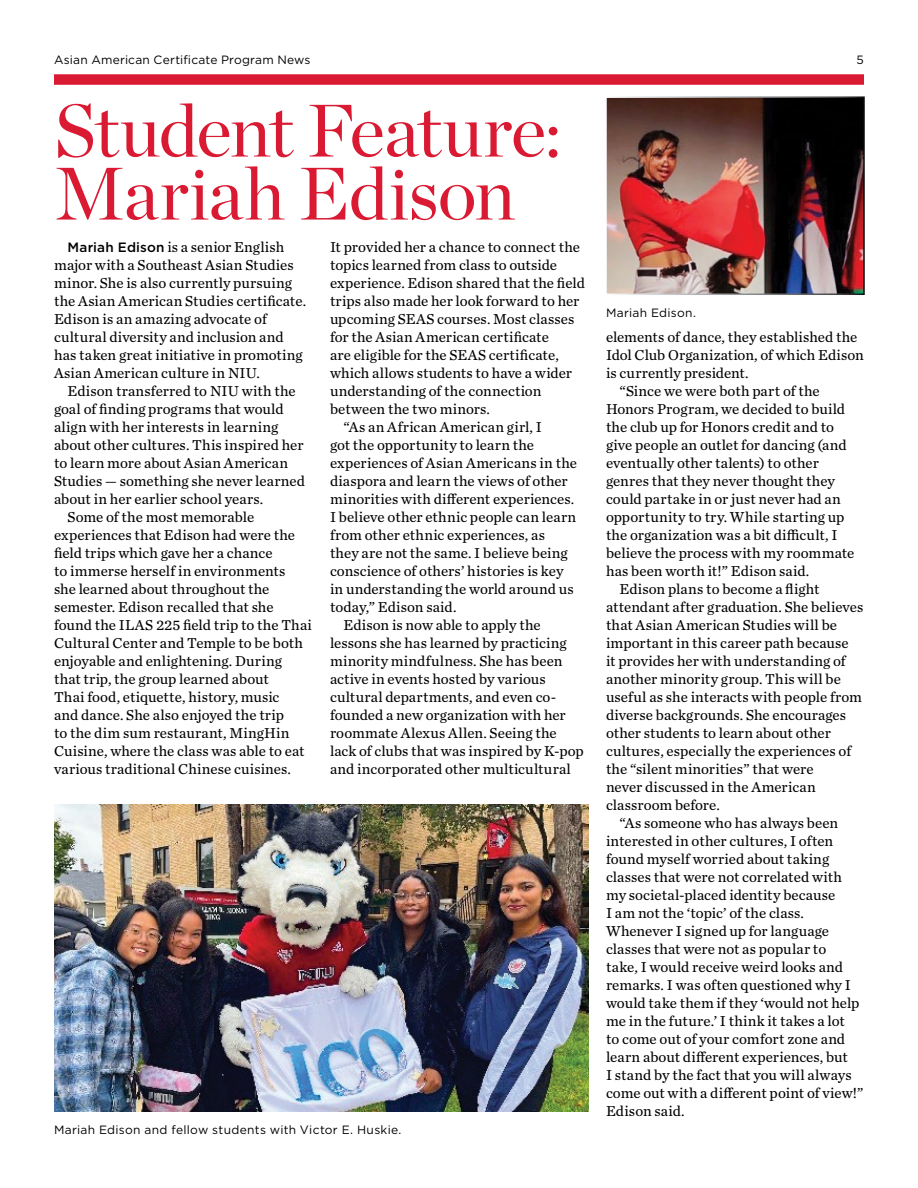
<style>
.page{position:relative;width:918px;height:1188px;background:#fff}
.page>*{position:absolute;margin:0;border:0;box-sizing:border-box;transform-origin:0 0}
._2021_omis_red_larger_headline_-h1{font:74.25px/63px "Chronicle Display";letter-spacing:-.015em;color:#da1a32}
._2021_body_text_-p{font:15px/18px "Chronicle Text G2";letter-spacing:.005em;color:#000}
.Newsletter_cutline{font:12px "Gotham";letter-spacing:.02em;color:#000}
.s1{font-family:"Gotham";font-weight:500;font-size:13.5px}
</style>
<div class="page">
<div style="left:54px;top:74px;width:810px;height:11px;background:#da1a32"></div>
<img style="left:608px;top:99px;width:254px;height:193px">
<div style="left:605px;top:96px;width:260px;height:199px;border:2px solid #fff"></div>
<img style="left:54px;top:804px;width:534px;height:307px">
<p class="Newsletter_cutline" style="left:54px;top:52px;width:258px">Asian American Certificate Program News</p>
<p class="Newsletter_cutline" style="left:857px;top:52px;width:9px">5</p>
<h1 class="_2021_omis_red_larger_headline_-h1" style="left:54px;top:94px;width:509px">Student Feature:<br>Mariah Edison</h1>
<p class="_2021_body_text_-p" style="left:54px;top:237px;width:254px;text-indent:14px"><span class="s1">Mariah Edison</span> is a senior English major with a Southeast Asian Studies minor. She is also currently pursuing the Asian American Studies certificate.<br>Edison is an amazing advocate of cultural diversity and inclusion and has taken great initiative in promoting Asian American culture in NIU.</p>
<p class="_2021_body_text_-p" style="left:54px;top:381px;width:253px;text-indent:14px">Edison transferred to NIU with the goal of finding programs that would align with her interests in learning about other cultures. This inspired her to learn more about Asian American Studies — something she never learned about in her earlier school years.</p>
<p class="_2021_body_text_-p" style="left:54px;top:507px;width:260px;text-indent:14px">Some of the most memorable experiences that Edison had were the field trips which gave her a chance<br>to immerse herself in environments<br>she learned about throughout the semester. Edison recalled that she found the ILAS 225 field trip to the Thai Cultural Center and Temple to be both enjoyable and enlightening. During that trip, the group learned about<br>Thai food, etiquette, history, music<br>and dance. She also enjoyed the trip<br>to the dim sum restaurant, MingHin Cuisine, where the class was able to eat various traditional Chinese cuisines.</p>
<p class="_2021_body_text_-p" style="left:330px;top:237px;width:256px">It provided her a chance to connect the topics learned from class to outside experience. Edison shared that the field trips also made her look forward to her upcoming SEAS courses. Most classes for the Asian American certificate<br>are eligible for the SEAS certificate, which allows students to have a wider understanding of the connection between the two minors.</p>
<p class="_2021_body_text_-p" style="left:330px;top:417px;width:249px;text-indent:14px">“As an African American girl, I<br>got the opportunity to learn the experiences of Asian Americans in the diaspora and learn the views of other minorities with different experiences.<br>I believe other ethnic people can learn from other ethnic experiences, as they are not the same. I believe being conscience of others’ histories is key in understanding the world around us today,” Edison said.</p>
<p class="_2021_body_text_-p" style="left:330px;top:615px;width:255px;text-indent:14px">Edison is now able to apply the lessons she has learned by practicing minority mindfulness. She has been active in events hosted by various cultural departments, and even co&shy;founded a new organization with her roommate Alexus Allen. Seeing the lack of clubs that was inspired by K-pop and incorporated other multicultural</p>
<p class="Newsletter_cutline" style="left:54px;top:1122px;width:349px">Mariah Edison and fellow students with Victor E. Huskie.</p>
<p class="Newsletter_cutline" style="left:606px;top:305px;width:92px">Mariah Edison.</p>
<p class="_2021_body_text_-p" style="left:606px;top:327px;width:259px">elements of dance, they established the<br>Idol Club Organization, of which Edison is currently president.</p>
<p class="_2021_body_text_-p" style="left:606px;top:381px;width:250px;text-indent:14px">“Since we were both part of the Honors Program, we decided to build the club up for Honors credit and to give people an outlet for dancing (and eventually other talents) to other genres that they never thought they could partake in or just never had an opportunity to try. While starting up the organization was a bit difficult, I believe the process with my roommate has been worth it!” Edison said.</p>
<p class="_2021_body_text_-p" style="left:606px;top:579px;width:259px;text-indent:14px">Edison plans to become a flight attendant after graduation. She believes that Asian American Studies will be important in this career path because<br>it provides her with understanding of another minority group. This will be useful as she interacts with people from diverse backgrounds. She encourages other students to learn about other cultures, especially the experiences of the “silent minorities” that were<br>never discussed in the American classroom before.</p>
<p class="_2021_body_text_-p" style="left:606px;top:813px;width:259px;text-indent:14px">“As someone who has always been interested in other cultures, I often found myself worried about taking classes that were not correlated with my societal-placed identity because<br>I am not the ‘topic’ of the class.<br>Whenever I signed up for language classes that were not as popular to<br>take, I would receive weird looks and remarks. I was often questioned why I would take them if they ‘would not help me in the future.’ I think it takes a lot<br>to come out of your comfort zone and learn about different experiences, but<br>I stand by the fact that you will always come out with a different point of view!” Edison said.</p>
</div>
